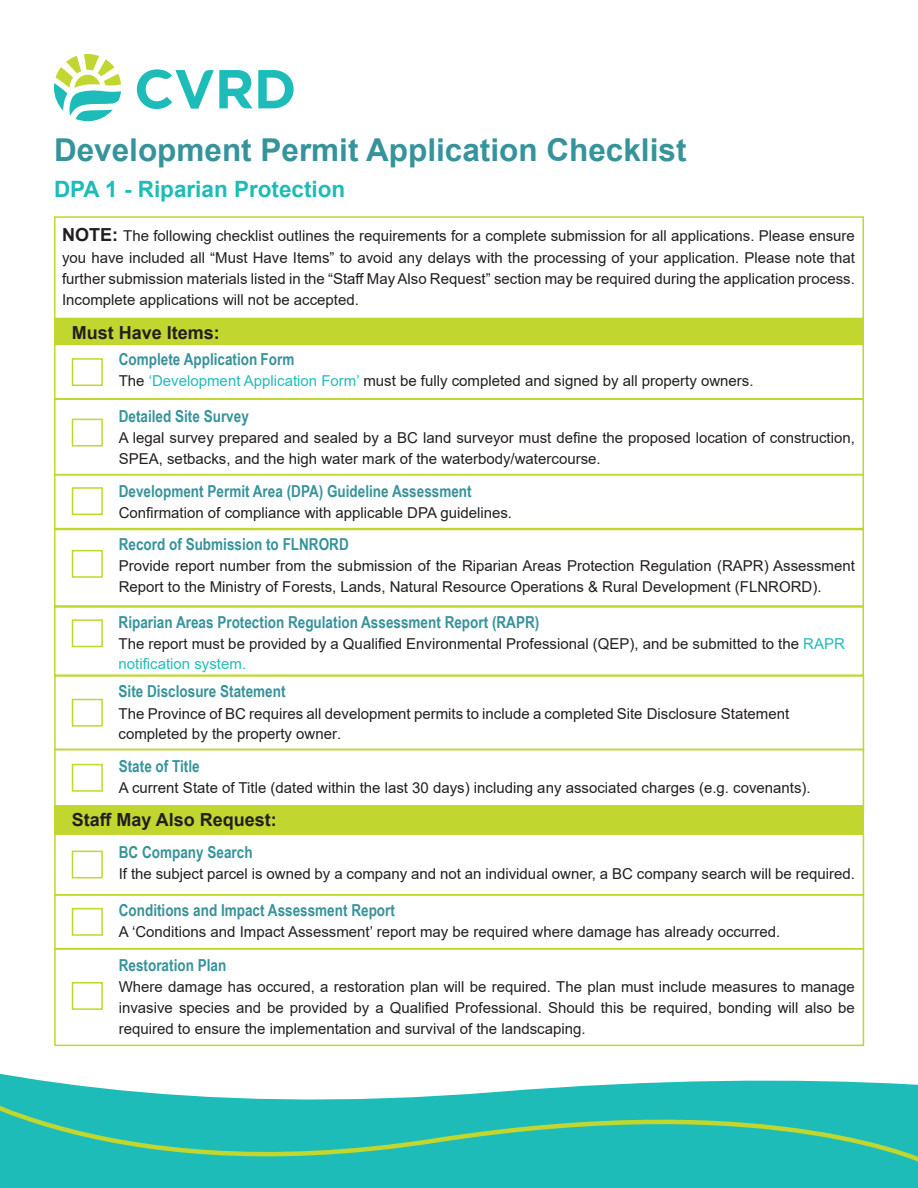
<style>
.page{position:relative;width:918px;height:1188px;background:#fff}
.page>*{position:absolute;margin:0;border:0;box-sizing:border-box;transform-origin:0 0}
.t1{font:700 31.5px "Arial";color:#37939b}
.t2{font:700 22.5px "Arial";color:#1dbcb8}
.t3{font:700 18px "Arial";color:#231f20}
.t4{font:700 16.5px "Arial Narrow";color:#37939b}
.t5{font:15px/21px "Arial";color:#231f20}
.s1{font-weight:700;font-size:18px}
.s2{color:#22bcb9}
</style>
<div class="page">
<svg style="left:0;top:1073px;width:918px;height:115px;background:#42c6bc"></svg>
<svg style="left:137px;top:69px;width:115px;height:40px"></svg>
<svg style="left:258px;top:70px;width:36px;height:38px"></svg>
<svg style="left:54px;top:54px;width:67px;height:67px"></svg>
<div style="left:54px;top:216px;width:810px;height:103px;border:2px solid #c1d72f"></div>
<div style="left:54px;top:318px;width:810px;height:27px;background:#c1d72f"></div>
<div style="left:54px;top:528px;width:810px;height:79px;border:2px solid #c1d72f"></div>
<div style="left:72px;top:550px;width:31px;height:28px;border:2px solid #c1d72f"></div>
<div style="left:54px;top:474px;width:810px;height:56px;border:2px solid #c1d72f"></div>
<div style="left:54px;top:344px;width:810px;height:56px;border:2px solid #c1d72f"></div>
<div style="left:54px;top:398px;width:810px;height:77px;border:2px solid #c1d72f"></div>
<div style="left:72px;top:487px;width:31px;height:28px;border:2px solid #c1d72f"></div>
<div style="left:72px;top:358px;width:31px;height:28px;border:2px solid #c1d72f"></div>
<div style="left:72px;top:419px;width:31px;height:27px;border:2px solid #c1d72f"></div>
<div style="left:54px;top:606px;width:810px;height:70px;border:2px solid #c1d72f"></div>
<div style="left:72px;top:619px;width:31px;height:28px;border:2px solid #c1d72f"></div>
<div style="left:72px;top:764px;width:31px;height:28px;border:2px solid #c1d72f"></div>
<div style="left:54px;top:805px;width:810px;height:28px;background:#c1d72f"></div>
<div style="left:54px;top:948px;width:810px;height:98px;border:2px solid #c1d72f"></div>
<div style="left:72px;top:982px;width:31px;height:28px;border:2px solid #c1d72f"></div>
<div style="left:54px;top:894px;width:810px;height:56px;border:2px solid #c1d72f"></div>
<div style="left:54px;top:833px;width:810px;height:63px;border:2px solid #c1d72f"></div>
<div style="left:72px;top:908px;width:31px;height:28px;border:2px solid #c1d72f"></div>
<div style="left:72px;top:851px;width:31px;height:27px;border:2px solid #c1d72f"></div>
<div style="left:54px;top:675px;width:810px;height:75px;border:2px solid #c1d72f"></div>
<div style="left:72px;top:699px;width:31px;height:28px;border:2px solid #c1d72f"></div>
<p class="t1" style="left:54px;top:128px;width:634px">Development Permit Application Checklist</p>
<p class="t2" style="left:54px;top:173px;width:293px">DPA 1 - Riparian Protection</p>
<p class="t5" style="left:62px;top:225px;width:794px;text-align:justify"><span class="s1">NOTE:</span> The following checklist outlines the requirements for a complete submission for all applications. Please ensure you have included all “Must Have Items” to avoid any delays with the processing of your application. Please note that further submission materials listed in the “Staff May Also Request” section may be required during the application process.<br>Incomplete applications will not be accepted.</p>
<p class="t3" style="left:72px;top:320px;width:150px">Must Have Items:</p>
<p class="t4" style="left:119px;top:347px;width:177px">Complete Application Form</p>
<p class="t5" style="left:119px;top:371px;width:636px">The <span class="s2">‘Development Application Form’</span> must be fully completed and signed by all property owners.</p>
<p class="t4" style="left:119px;top:403px;width:132px">Detailed Site Survey</p>
<p class="t5" style="left:119px;top:427px;width:738px">A legal survey prepared and sealed by a BC land surveyor must define the proposed location of construction,<br>SPEA, setbacks, and the high water mark of the waterbody/watercourse.</p>
<p class="t4" style="left:119px;top:478px;width:354px">Development Permit Area (DPA) Guideline Assessment</p>
<p class="t5" style="left:119px;top:502px;width:395px">Confirmation of compliance with applicable DPA guidelines.</p>
<p class="t4" style="left:119px;top:532px;width:232px">Record of Submission to FLNRORD</p>
<p class="t5" style="left:119px;top:556px;width:738px">Provide report number from the submission of the Riparian Areas Protection Regulation (RAPR) Assessment<br>Report to the Ministry of Forests, Lands, Natural Resource Operations &amp; Rural Development (FLNRORD).</p>
<p class="t4" style="left:119px;top:610px;width:422px">Riparian Areas Protection Regulation Assessment Report (RAPR)</p>
<p class="t5" style="left:119px;top:633px;width:728px;line-height:20.4px">The report must be provided by a Qualified Environmental Professional (QEP), and be submitted to the <span class="s2">RAPR notification system.</span></p>
<p class="t4" style="left:119px;top:679px;width:168px">Site Disclosure Statement</p>
<p class="t5" style="left:119px;top:703px;width:672px">The Province of BC requires all development permits to include a completed Site Disclosure Statement completed by the property owner.</p>
<p class="t4" style="left:119px;top:753px;width:82px">State of Title</p>
<p class="t5" style="left:119px;top:777px;width:693px">A current State of Title (dated within the last 30 days) including any associated charges (e.g. covenants).</p>
<p class="t3" style="left:72px;top:807px;width:206px">Staff May Also Request:</p>
<p class="t4" style="left:119px;top:840px;width:135px">BC Company Search</p>
<p class="t5" style="left:119px;top:863px;width:738px">If the subject parcel is owned by a company and not an individual owner, a BC company search will be required.</p>
<p class="t4" style="left:119px;top:898px;width:278px">Conditions and Impact Assessment Report</p>
<p class="t5" style="left:119px;top:921px;width:663px">A ‘Conditions and Impact Assessment’ report may be required where damage has already occurred.</p>
<p class="t4" style="left:119px;top:953px;width:109px">Restoration Plan</p>
<p class="t5" style="left:119px;top:976px;width:738px;text-align:justify">Where damage has occured, a restoration plan will be required. The plan must include measures to manage invasive species and be provided by a Qualified Professional. Should this be required, bonding will also be required to ensure the implementation and survival of the landscaping.</p>
</div>
